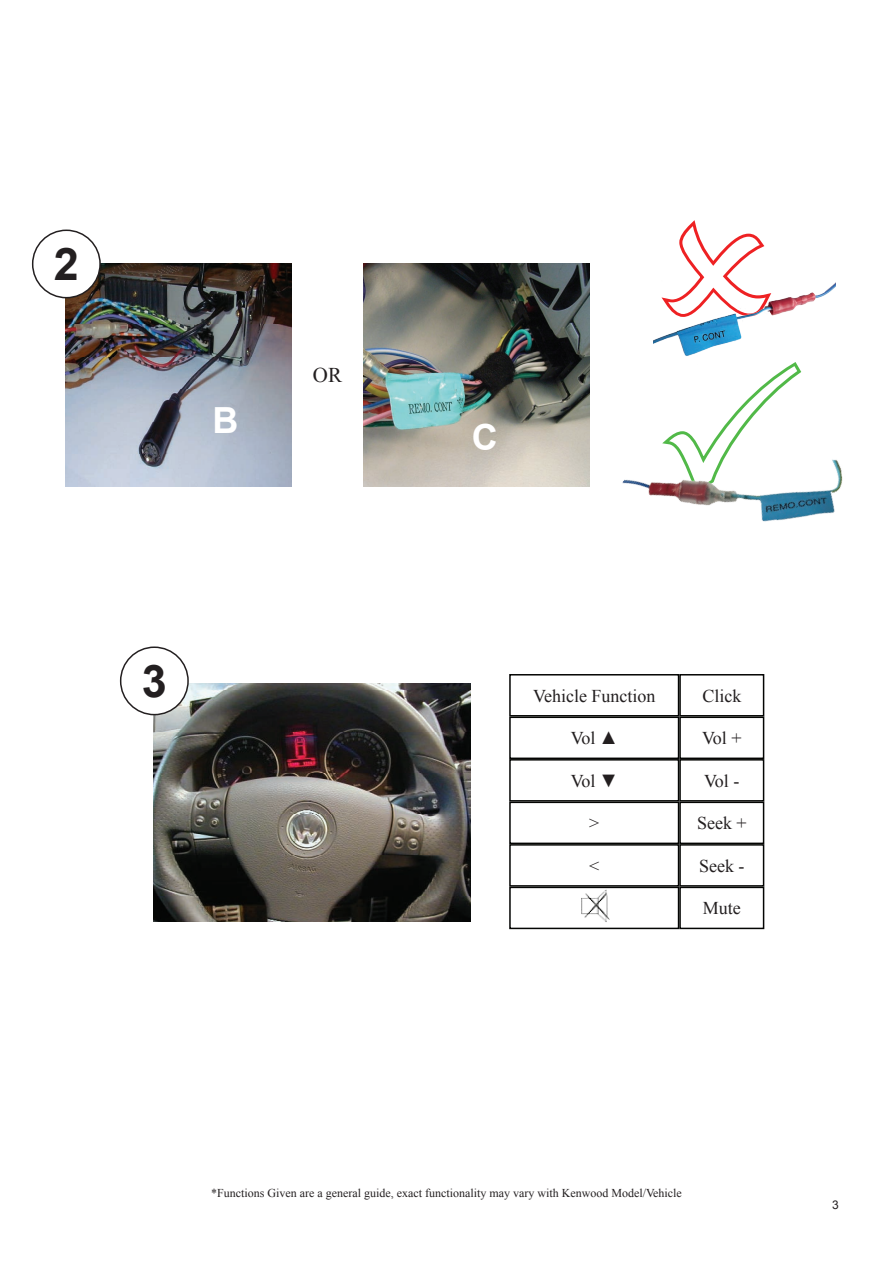
<style>
.page{position:relative;width:893px;height:1263px;background:#fff}
.page>*{position:absolute;margin:0;border:0;box-sizing:border-box;transform-origin:0 0}
.t1{font:700 45px "Arial";color:#231f20}
.t2{font:700 36px "Arial";color:#fff}
.t3{font:21px "Times New Roman";color:#231f20}
.t4{font:18px "Times New Roman";color:#231f20}
.t5{font:12px "Times New Roman";color:#231f20}
.t6{font:12px "Arial";color:#231f20}
</style>
<div class="page">
<img style="left:154px;top:683px;width:317px;height:238px">
<div style="left:121px;top:647px;width:67px;height:68px;background:#fff;border-radius:50%"></div>
<div style="left:120px;top:646px;width:69px;height:69px;border:2px solid #231f20;border-radius:50%"></div>
<div style="left:509px;top:674px;width:170px;height:42px;border:2px solid #040503"></div>
<div style="left:679px;top:674px;width:85px;height:42px;border:2px solid #040503"></div>
<div style="left:509px;top:716px;width:170px;height:43px;border:2px solid #040503"></div>
<div style="left:679px;top:716px;width:85px;height:43px;border:2px solid #040503"></div>
<div style="left:509px;top:759px;width:170px;height:42px;border:2px solid #040503"></div>
<div style="left:679px;top:759px;width:85px;height:42px;border:2px solid #040503"></div>
<div style="left:509px;top:801px;width:170px;height:43px;border:2px solid #040503"></div>
<div style="left:679px;top:801px;width:85px;height:43px;border:2px solid #040503"></div>
<div style="left:509px;top:844px;width:170px;height:43px;border:2px solid #040503"></div>
<div style="left:679px;top:844px;width:85px;height:43px;border:2px solid #040503"></div>
<div style="left:509px;top:887px;width:170px;height:42px;border:2px solid #040503"></div>
<div style="left:679px;top:887px;width:85px;height:42px;border:2px solid #040503"></div>
<img style="left:581px;top:889px;width:28px;height:33px">
<img style="left:66px;top:264px;width:226px;height:222px">
<img style="left:622px;top:459px;width:221px;height:63px">
<img style="left:654px;top:283px;width:181px;height:73px">
<img style="left:363px;top:264px;width:226px;height:222px">
<div style="left:33px;top:230px;width:67px;height:68px;background:#fff;border-radius:50%"></div>
<div style="left:32px;top:230px;width:69px;height:68px;border:2px solid #231f20;border-radius:50%"></div>
<svg style="left:655px;top:220px;width:122px;height:100px"></svg>
<svg style="left:655px;top:362px;width:150px;height:139px"></svg>
<h1 class="t1" style="left:54px;top:235px;width:27px">2</h1>
<h2 class="t2" style="left:212px;top:397px;width:27px">B</h2>
<h3 class="t3" style="left:313px;top:361px;width:31px">OR</h3>
<h1 class="t1" style="left:142px;top:651px;width:27px">3</h1>
<h2 class="t2" style="left:472px;top:413px;width:27px">C</h2>
<h3 class="t4" style="left:533px;top:683px;width:124px">Vehicle Function</h3>
<h3 class="t4" style="left:702px;top:683px;width:41px">Click</h3>
<h3 class="t4" style="left:571px;top:726px;width:48px">Vol ▲</h3>
<h3 class="t4" style="left:702px;top:726px;width:41px">Vol +</h3>
<h3 class="t4" style="left:571px;top:768px;width:48px">Vol ▼</h3>
<h3 class="t4" style="left:704px;top:768px;width:37px">Vol -</h3>
<h3 class="t4" style="left:589px;top:811px;width:12px">&gt;</h3>
<h3 class="t4" style="left:697px;top:811px;width:51px">Seek +</h3>
<h3 class="t4" style="left:589px;top:853px;width:12px">&lt;</h3>
<h3 class="t4" style="left:699px;top:853px;width:47px">Seek -</h3>
<h3 class="t4" style="left:703px;top:896px;width:39px">Mute</h3>
<p class="t5" style="left:211px;top:1185px;width:472px">*Functions Given are a general guide, exact functionality may vary with Kenwood Model/Vehicle</p>
<p class="t6" style="left:832px;top:1197px;width:8px">3</p>
</div>
